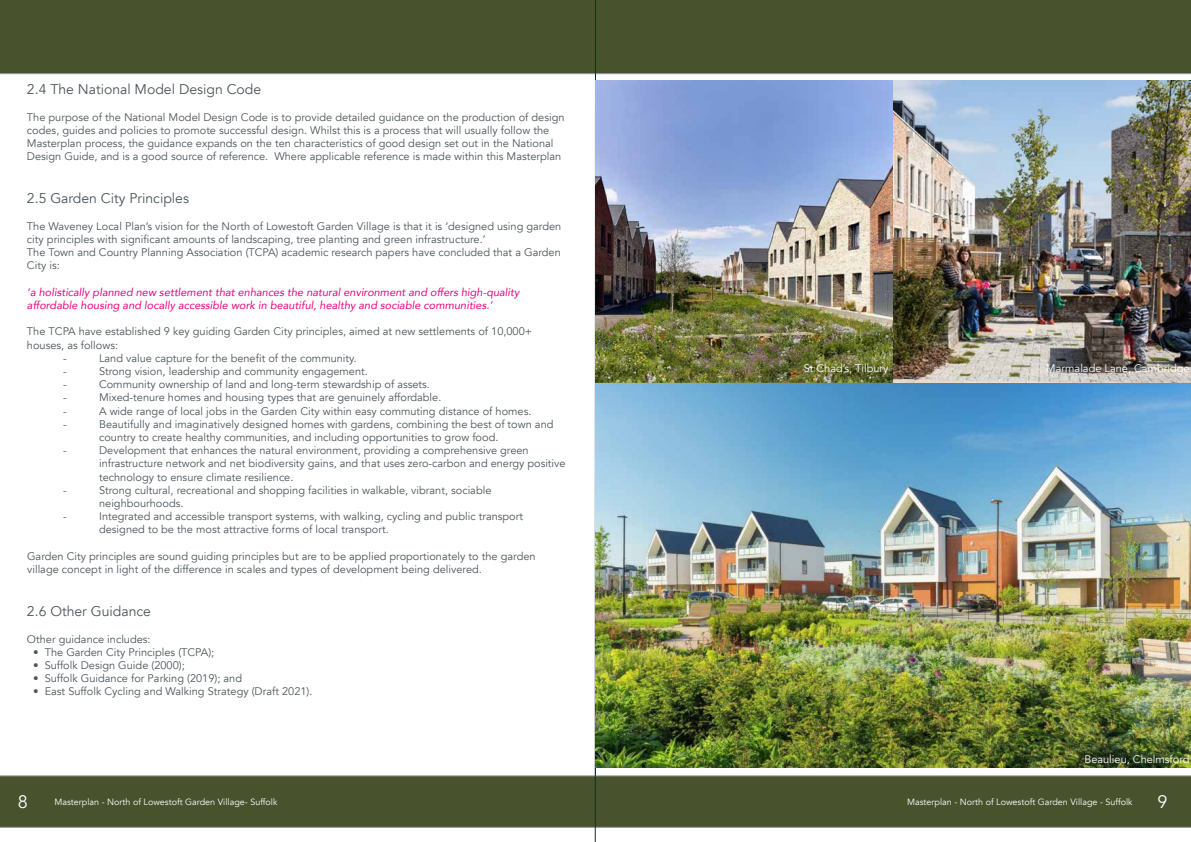
<style>
.page{position:relative;width:1191px;height:842px;background:#fff}
.page>*{position:absolute;margin:0;border:0;box-sizing:border-box;transform-origin:0 0}
.t1{font:18px "Avenir";color:#fff}
.t2{font:14px "Avenir";color:#4c565c}
.t3{font:11px/13.2px "Avenir";color:#4c565c}
.t4{font:italic 11px/13.2px "Avenir";color:#e6007d}
.t5{font:11px "Avenir";color:#fff}
.t6{font:9px "Avenir";color:#fff}
</style>
<div class="page">
<svg style="left:0;top:775px;width:1191px;height:53px;background:#4c5632"></svg>
<div style="left:0;top:0;width:1191px;height:74px;background:#48522c"></div>
<hr style="left:595px;top:0;width:1px;height:842px;background:#102f30">
<img style="left:595px;top:80px;width:596px;height:688px">
<p class="t2" style="left:27px;top:81px;width:236px">2.4 The National Model Design Code</p>
<p class="t3" style="left:27px;top:110px;width:539px">The purpose of the National Model Design Code is to provide detailed guidance on the production of design codes, guides and policies to promote successful design. Whilst this is a process that will usually follow the Masterplan process, the guidance expands on the ten characteristics of good design set out in the National Design Guide, and is a good source of reference. Where applicable reference is made within this Masterplan</p>
<p class="t2" style="left:27px;top:190px;width:164px">2.5 Garden City Principles</p>
<p class="t3" style="left:27px;top:220px;width:536px">The Waveney Local Plan’s vision for the North of Lowestoft Garden Village is that it is ‘designed using garden city principles with significant amounts of landscaping, tree planting and green infrastructure.’<br>The Town and Country Planning Association (TCPA) academic research papers have concluded that a Garden City is:</p>
<p class="t4" style="left:27px;top:285px;width:494px">‘a holistically planned new settlement that enhances the natural environment and offers high-quality affordable housing and locally accessible work in beautiful, healthy and sociable communities.’</p>
<p class="t3" style="left:27px;top:325px;width:507px">The TCPA have established 9 key guiding Garden City principles, aimed at new settlements of 10,000+</p>
<p class="t3" style="left:27px;top:338px;width:93px">houses, as follows:</p>
<p class="t3" style="left:63px;top:352px;width:5px">-</p>
<p class="t3" style="left:99px;top:352px;width:259px">Land value capture for the benefit of the community.</p>
<p class="t3" style="left:63px;top:365px;width:5px">-</p>
<p class="t3" style="left:99px;top:365px;width:270px">Strong vision, leadership and community engagement.</p>
<p class="t3" style="left:63px;top:378px;width:5px">-</p>
<p class="t3" style="left:99px;top:378px;width:332px">Community ownership of land and long-term stewardship of assets.</p>
<p class="t3" style="left:63px;top:391px;width:5px">-</p>
<p class="t3" style="left:99px;top:391px;width:344px">Mixed-tenure homes and housing types that are genuinely affordable.</p>
<p class="t3" style="left:63px;top:404px;width:5px">-</p>
<p class="t3" style="left:99px;top:404px;width:434px">A wide range of local jobs in the Garden City within easy commuting distance of homes.</p>
<p class="t3" style="left:63px;top:418px;width:5px">-</p>
<p class="t3" style="left:99px;top:418px;width:456px">Beautifully and imaginatively designed homes with gardens, combining the best of town and country to create healthy communities, and including opportunities to grow food.</p>
<p class="t3" style="left:63px;top:444px;width:5px">-</p>
<p class="t3" style="left:99px;top:444px;width:468px">Development that enhances the natural environment, providing a comprehensive green infrastructure network and net biodiversity gains, and that uses zero-carbon and energy positive technology to ensure climate resilience.</p>
<p class="t3" style="left:63px;top:484px;width:5px">-</p>
<p class="t3" style="left:99px;top:484px;width:394px">Strong cultural, recreational and shopping facilities in walkable, vibrant, sociable neighbourhoods.</p>
<p class="t3" style="left:63px;top:510px;width:5px">-</p>
<p class="t3" style="left:99px;top:510px;width:425px">Integrated and accessible transport systems, with walking, cycling and public transport designed to be the most attractive forms of local transport.</p>
<p class="t3" style="left:27px;top:550px;width:510px">Garden City principles are sound guiding principles but are to be applied proportionately to the garden village concept in light of the difference in scales and types of development being delivered.</p>
<p class="t2" style="left:27px;top:603px;width:125px">2.6 Other Guidance</p>
<p class="t3" style="left:27px;top:632px;width:125px">Other guidance includes:</p>
<p class="t3" style="left:33px;top:646px;width:183px">• The Garden City Principles (TCPA);</p>
<p class="t3" style="left:33px;top:659px;width:153px">• Suffolk Design Guide (2000);</p>
<p class="t3" style="left:33px;top:672px;width:210px">• Suffolk Guidance for Parking (2019); and</p>
<p class="t3" style="left:33px;top:685px;width:281px">• East Suffolk Cycling and Walking Strategy (Draft 2021).</p>
<p class="t5" style="left:803px;top:362px;width:86px">St Chad’s, Tilbury</p>
<p class="t5" style="left:1046px;top:362px;width:145px">Marmalade Lane, Cambridge</p>
<p class="t5" style="left:1084px;top:753px;width:107px">Beaulieu, Chelmsford</p>
<h1 class="t1" style="left:18px;top:791px;width:12px">8</h1>
<p class="t6" style="left:54px;top:796px;width:225px">Masterplan - North of Lowestoft Garden Village- Suffolk</p>
<p class="t6" style="left:907px;top:796px;width:227px">Masterplan - North of Lowestoft Garden Village - Suffolk</p>
<h1 class="t1" style="left:1157px;top:791px;width:12px">9</h1>
</div>
